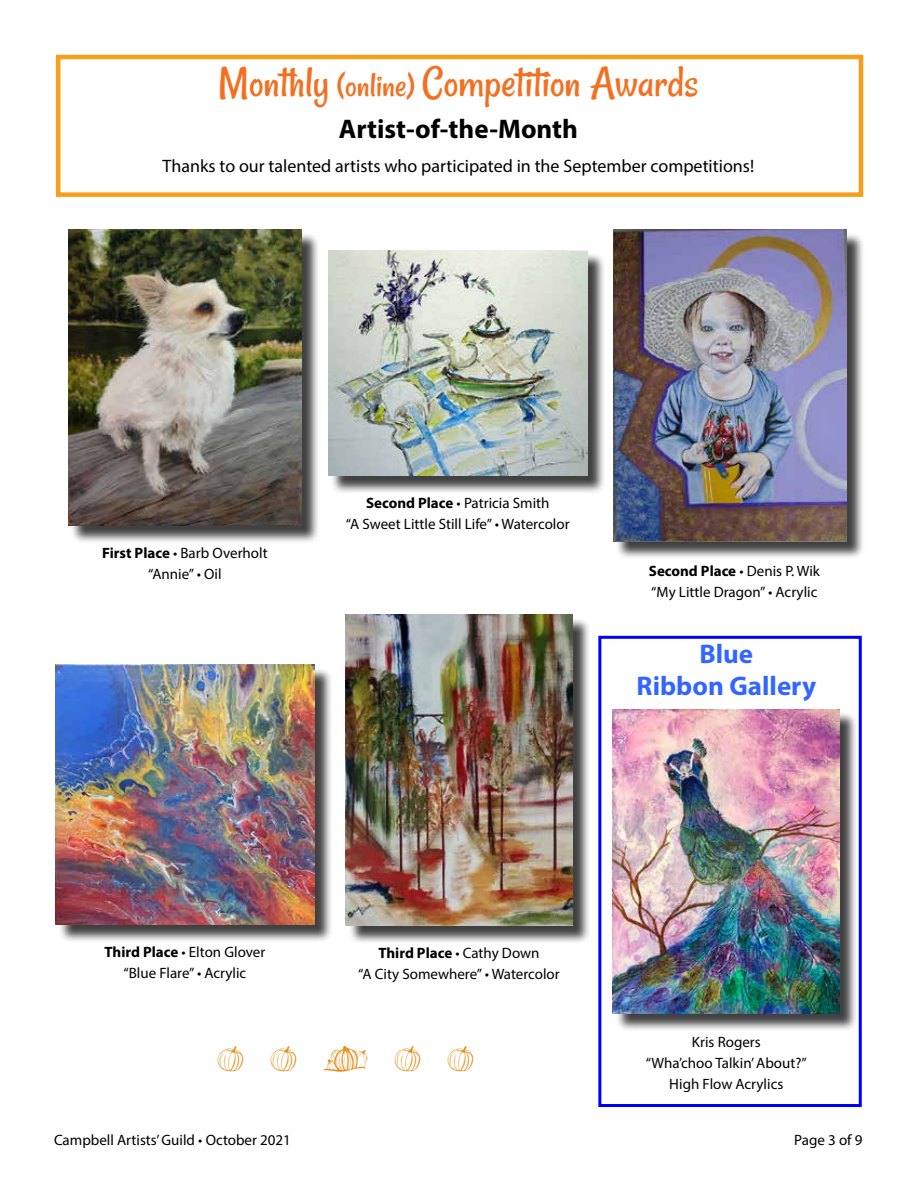
<style>
.page{position:relative;width:918px;height:1188px;background:#fff}
.page>*{position:absolute;margin:0;border:0;box-sizing:border-box;transform-origin:0 0}
.t1{font:45px "Rancho";color:#f37021}
.t2{font:700 27px "Myriad Pro";color:#000}
.t3{font:700 27px/32.4px "Myriad Pro";color:#36f;text-align:center}
.t4{font:27px "Holiday Doodles Too";color:#e18f19}
.t5{font:18px "Myriad Pro";color:#000}
.t6{font:15px/21px "Myriad Pro";color:#000;text-align:center}
.s1{font-size:36px}
.s2{font-weight:700}
.s3{font-style:italic}
</style>
<div class="page">
<div style="left:71px;top:232px;width:249px;height:312px;background:#000;opacity:.75"></div>
<img style="left:68px;top:230px;width:234px;height:295px">
<div style="left:616px;top:232px;width:249px;height:328px;background:#000;opacity:.75"></div>
<img style="left:613px;top:230px;width:234px;height:311px">
<div style="left:330px;top:253px;width:276px;height:241px;background:#000;opacity:.75"></div>
<img style="left:328px;top:250px;width:259px;height:225px">
<div style="left:615px;top:712px;width:243px;height:320px;background:#000;opacity:.75"></div>
<img style="left:613px;top:709px;width:227px;height:304px">
<div style="left:58px;top:667px;width:275px;height:276px;background:#000;opacity:.75"></div>
<img style="left:55px;top:665px;width:260px;height:259px">
<div style="left:348px;top:617px;width:243px;height:327px;background:#000;opacity:.75"></div>
<img style="left:346px;top:615px;width:226px;height:310px">
<div style="left:598px;top:636px;width:264px;height:471px;border:3px solid #00f"></div>
<div style="left:56px;top:55px;width:807px;height:142px;border:4px solid #f99d1c"></div>
<h1 class="t1" style="left:218px;top:55px;width:482px">Monthly <span class="s1">(online)</span> Competition Awards</h1>
<h2 class="t2" style="left:339px;top:112px;width:241px">Artist-of-the-Month</h2>
<p class="t5" style="left:163px;top:155px;width:593px">Thanks to our talented artists who participated in the September competitions!</p>
<p class="t6" style="left:102px;top:542px;width:167px"><span class="s2">First Place</span> • Barb Overholt “Annie” <span class="s3">•</span> Oil</p>
<p class="t6" style="left:346px;top:492px;width:225px"><span class="s2">Second Place</span> • Patricia Smith<br>“A Sweet Little Still Life” <span class="s3">•</span> Watercolor</p>
<p class="t6" style="left:649px;top:560px;width:173px;text-align:left"><span class="s2">Second Place</span> • Denis P. Wik “My Little Dragon” <span class="s3">•</span> Acrylic</p>
<h2 class="t3" style="left:636px;top:636px;width:181px">Blue<br>Ribbon Gallery</h2>
<p class="t6" style="left:105px;top:941px;width:162px"><span class="s2">Third Place</span> • Elton Glover “Blue Flare” <span class="s3">•</span> Acrylic</p>
<p class="t6" style="left:358px;top:943px;width:203px"><span class="s2">Third Place</span> • Cathy Down<br>“A City Somewhere” <span class="s3">•</span> Watercolor</p>
<h2 class="t4" style="left:217px;top:1044px;width:258px">N N m N N</h2>
<p class="t6" style="left:646px;top:1032px;width:162px">Kris Rogers<br>“Wha’choo Talkin’ About?”<br>High Flow Acrylics</p>
<p class="t6" style="left:54px;top:1129px;width:239px">Campbell Artists’ Guild • October 2021</p>
<p class="t6" style="left:794px;top:1129px;width:70px">Page 3 of 9</p>
</div>
